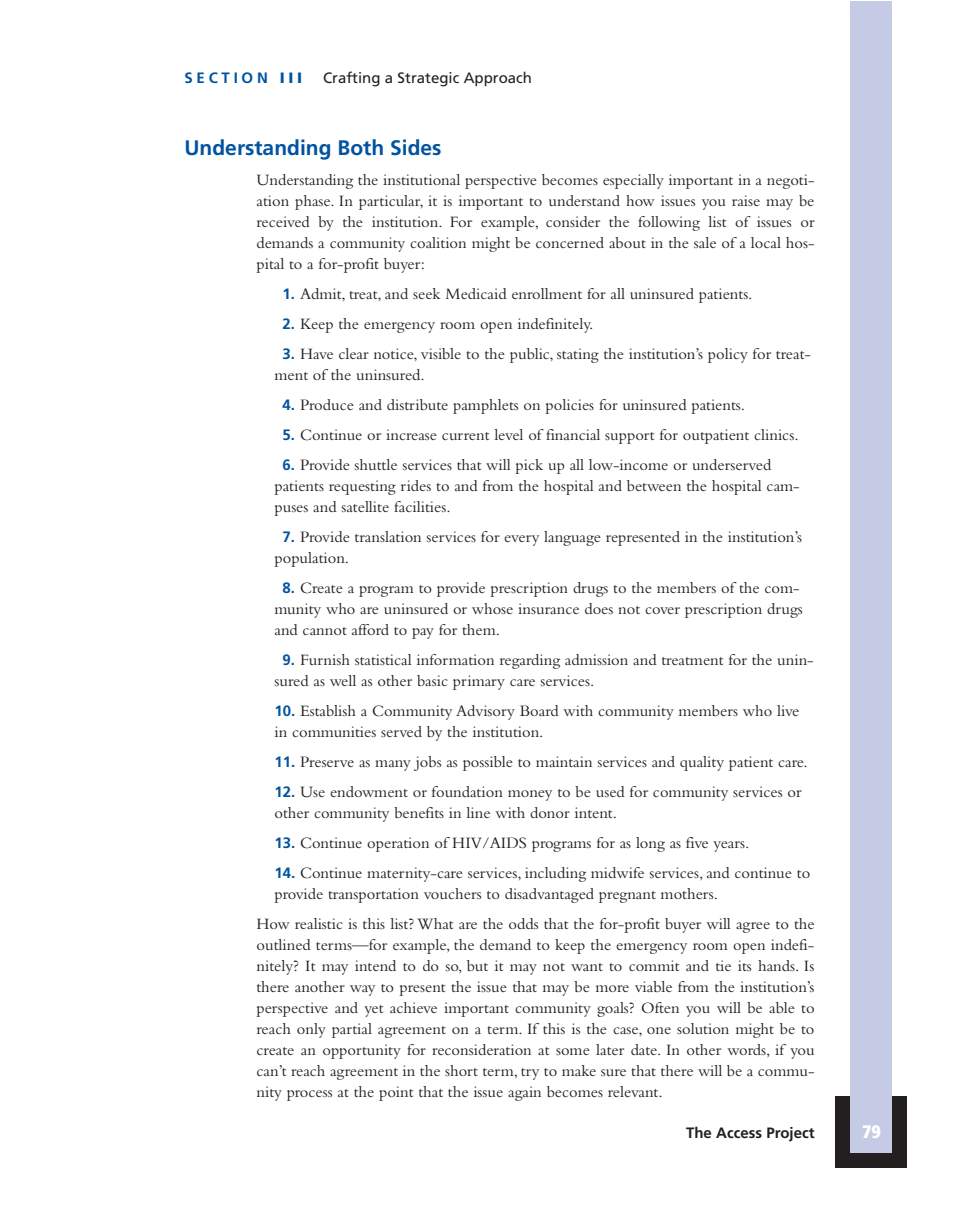
<style>
.page{position:relative;width:972px;height:1224px;background:#fff}
.page>*{position:absolute;margin:0;border:0;box-sizing:border-box;transform-origin:0 0}
.t1{font:700 21px "Frutiger";color:#0153a0}
.t2{font:900 condensed 18px "Frutiger";color:#fff}
.t3{font:16.5px/21px "Bembo";color:#231f20}
.t4{font:15px "Frutiger";color:#231f20}
.t5{font:700 15px "Frutiger";color:#231f20}
.t6{font:700 15px "Frutiger";letter-spacing:.25em;color:#0153a0}
.s1{font-weight:900}
.s2{font-family:"Frutiger";font-weight:700;font-size:15px;color:#0153a0}
</style>
<div class="page">
<div style="left:836px;top:1096px;width:72px;height:72px;background:#231f20"></div>
<div style="left:850px;top:1px;width:42px;height:1152px;background:#c5cbe5"></div>
<p class="t6" style="left:184px;top:72px;width:119px">SECTION <span class="s1">III</span></p>
<p class="t4" style="left:323px;top:72px;width:210px">Crafting a Strategic Approach</p>
<p class="t1" style="left:184px;top:140px;width:259px">Understanding Both Sides</p>
<p class="t3" style="left:256px;top:171px;width:560px;text-align:justify">Understanding the institutional perspective becomes especially important in a negoti&shy;ation phase. In particular, it is important to understand how issues you raise may be received by the institution. For example, consider the following list of issues or demands a community coalition might be concerned about in the sale of a local hos&shy;pital to a for-profit buyer:</p>
<p class="t3" style="left:282px;top:285px;width:472px"><span class="s2">1.</span> Admit, treat, and seek Medicaid enrollment for all uninsured patients.</p>
<p class="t3" style="left:282px;top:315px;width:313px"><span class="s2">2.</span> Keep the emergency room open indefinitely.</p>
<p class="t3" style="left:274px;top:345px;width:538px;text-indent:8px"><span class="s2">3.</span> Have clear notice, visible to the public, stating the institution’s policy for treat&shy;ment of the uninsured.</p>
<p class="t3" style="left:282px;top:396px;width:464px"><span class="s2">4.</span> Produce and distribute pamphlets on policies for uninsured patients.</p>
<p class="t3" style="left:282px;top:426px;width:518px"><span class="s2">5.</span> Continue or increase current level of financial support for outpatient clinics.</p>
<p class="t3" style="left:274px;top:456px;width:527px;text-indent:8px"><span class="s2">6.</span> Provide shuttle services that will pick up all low-income or underserved patients requesting rides to and from the hospital and between the hospital cam&shy;puses and satellite facilities.</p>
<p class="t3" style="left:274px;top:528px;width:529px;text-indent:8px"><span class="s2">7.</span> Provide translation services for every language represented in the institution’s population.</p>
<p class="t3" style="left:274px;top:579px;width:530px;text-indent:8px"><span class="s2">8.</span> Create a program to provide prescription drugs to the members of the com&shy;munity who are uninsured or whose insurance does not cover prescription drugs and cannot afford to pay for them.</p>
<p class="t3" style="left:274px;top:651px;width:541px;text-indent:8px"><span class="s2">9.</span> Furnish statistical information regarding admission and treatment for the unin&shy;sured as well as other basic primary care services.</p>
<p class="t3" style="left:274px;top:702px;width:527px"><span class="s2">10.</span> Establish a Community Advisory Board with community members who live in communities served by the institution.</p>
<p class="t3" style="left:274px;top:753px;width:535px"><span class="s2">11.</span> Preserve as many jobs as possible to maintain services and quality patient care.</p>
<p class="t3" style="left:274px;top:783px;width:529px"><span class="s2">12.</span> Use endowment or foundation money to be used for community services or other community benefits in line with donor intent.</p>
<p class="t3" style="left:274px;top:834px;width:477px"><span class="s2">13.</span> Continue operation of HIV/AIDS programs for as long as five years.</p>
<p class="t3" style="left:274px;top:864px;width:537px"><span class="s2">14.</span> Continue maternity-care services, including midwife services, and continue to provide transportation vouchers to disadvantaged pregnant mothers.</p>
<p class="t3" style="left:256px;top:915px;width:560px;text-align:justify">How realistic is this list? What are the odds that the for-profit buyer will agree to the outlined terms—for example, the demand to keep the emergency room open indefi&shy;nitely? It may intend to do so, but it may not want to commit and tie its hands. Is there another way to present the issue that may be more viable from the institution’s perspective and yet achieve important community goals? Often you will be able to reach only partial agreement on a term. If this is the case, one solution might be to create an opportunity for reconsideration at some later date. In other words, if you can’t reach agreement in the short term, try to make sure that there will be a commu&shy;nity process at the point that the issue again becomes relevant.</p>
<p class="t5" style="left:686px;top:1126px;width:130px">The Access Project</p>
<p class="t2" style="left:862px;top:1125px;width:20px">79</p>
</div>
